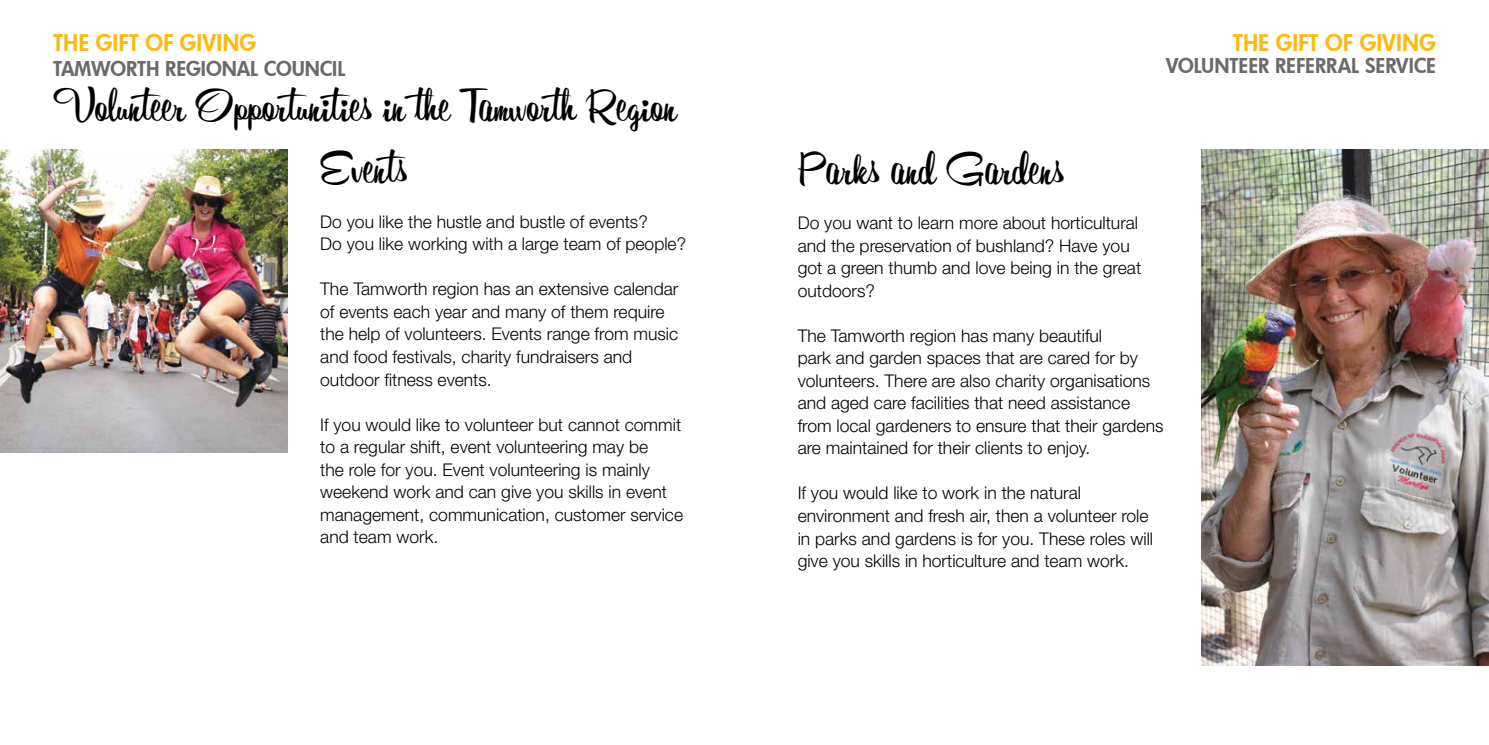
<style>
.page{position:relative;width:1489px;height:745px;background:#fff}
.page>*{position:absolute;margin:0;border:0;box-sizing:border-box;transform-origin:0 0}
.t1{font:45px "Orange County JF";color:#000}
.t2{font:800 22.5px "Futura";color:#fdb913}
.t3{font:800 20px "Futura";color:#696a6d}
.t4{font:300 17.5px/22.5px "Helvetica Neue LT Std";color:#000}
</style>
<div class="page">
<img style="left:1201px;top:149px;width:287px;height:515px">
<img style="left:0;top:149px;width:287px;height:303px">
<p class="t2" style="left:53px;top:27px;width:204px">THE GIFT OF GIVING</p>
<p class="t3" style="left:53px;top:55px;width:294px">TAMWORTH REGIONAL COUNCIL</p>
<h1 class="t1" style="left:53px;top:76px;width:624px">Volunteer Opportunities in the Tamworth Region</h1>
<h1 class="t1" style="left:320px;top:138px;width:89px">Events</h1>
<p class="t4" style="left:320px;top:210px;width:367px">Do you like the hustle and bustle of events?<br>Do you like working with a large team of people?</p>
<p class="t4" style="left:320px;top:277px;width:359px">The Tamworth region has an extensive calendar of events each year and many of them require the help of volunteers. Events range from music and food festivals, charity fundraisers and outdoor fitness events.</p>
<p class="t4" style="left:320px;top:412px;width:364px">If you would like to volunteer but cannot commit to a regular shift, event volunteering may be<br>the role for you. Event volunteering is mainly weekend work and can give you skills in event management, communication, customer service and team work.</p>
<p class="t2" style="left:1232px;top:27px;width:204px">THE GIFT OF GIVING</p>
<p class="t3" style="left:1165px;top:52px;width:271px">VOLUNTEER REFERRAL SERVICE</p>
<h1 class="t1" style="left:797px;top:140px;width:268px">Parks and Gardens</h1>
<p class="t4" style="left:797px;top:211px;width:345px">Do you want to learn more about horticultural and the preservation of bushland? Have you got a green thumb and love being in the great outdoors?</p>
<p class="t4" style="left:797px;top:323px;width:367px">The Tamworth region has many beautiful<br>park and garden spaces that are cared for by volunteers. There are also charity organisations and aged care facilities that need assistance from local gardeners to ensure that their gardens are maintained for their clients to enjoy.</p>
<p class="t4" style="left:797px;top:481px;width:357px">If you would like to work in the natural environment and fresh air, then a volunteer role in parks and gardens is for you. These roles will give you skills in horticulture and team work.</p>
</div>
